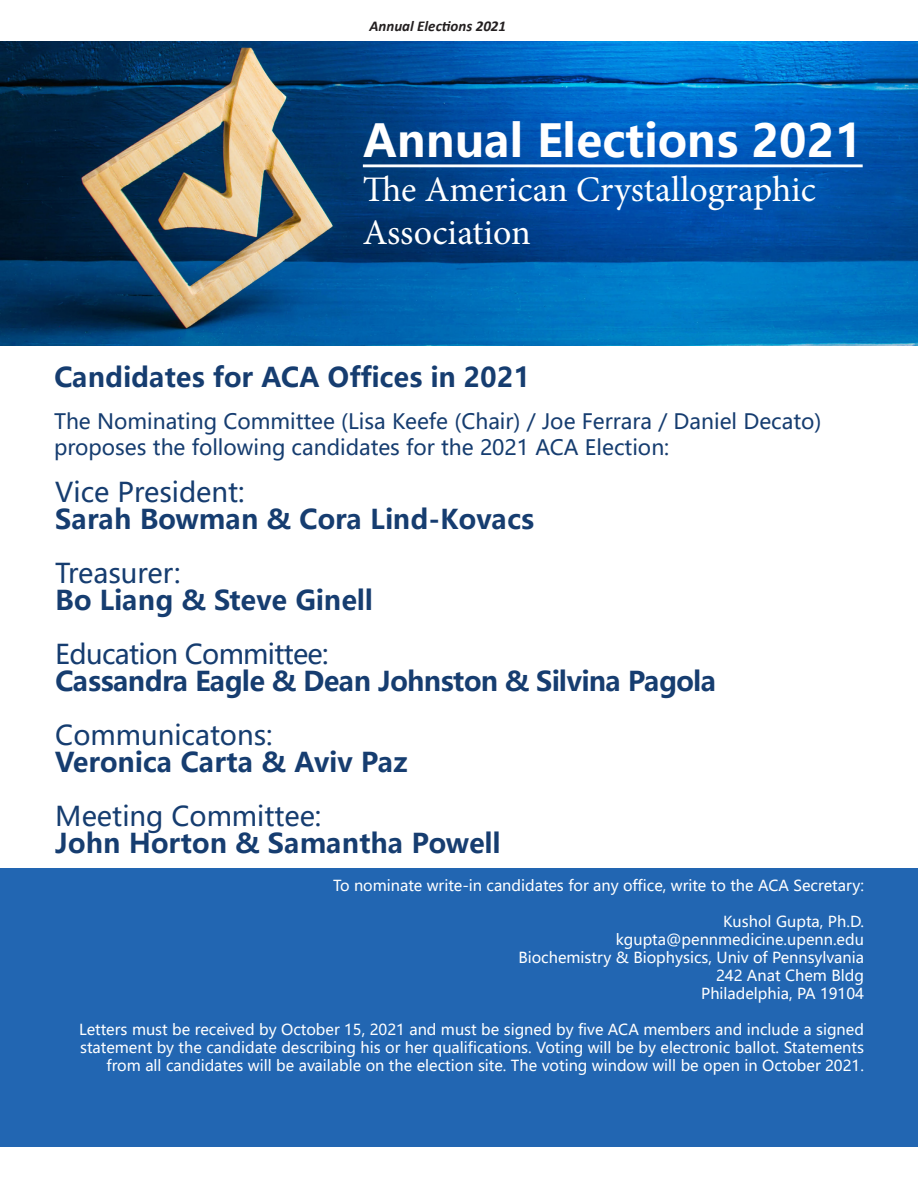
<style>
.page{position:relative;width:918px;height:1188px;background:#fff}
.page>*{position:absolute;margin:0;border:0;box-sizing:border-box;transform-origin:0 0}
.t1{font:700 45px "Microsoft Ya Hei";color:#fff}
.t2{font:36px/43.2px "Minion Pro";color:#fff}
.t3{font:700 27px/27px "Microsoft Ya Hei";color:#163d70}
.t4{font:700 27px/27px "Microsoft Ya Hei";letter-spacing:-.025em;color:#163d70}
.t5{font:21px/25.2px "Microsoft Ya Hei";color:#163d70}
.t6{font:15px/18px "Microsoft Ya Hei";color:#fff;text-align:right}
.t7{font:italic 700 15px "Calibri";color:#231f20}
.s1{font-weight:400}
</style>
<div class="page">
<img style="left:0;top:41px;width:918px;height:305px">
<hr style="left:363px;top:164px;width:500px;height:3px;background:#fff">
<div style="left:0;top:868px;width:918px;height:279px;background:#2266b2"></div>
<p class="t7" style="left:370px;top:16px;width:138px">Annual Elections 2021</p>
<p class="t1" style="left:363px;top:109px;width:501px">Annual Elections 2021</p>
<p class="t2" style="left:363px;top:168px;width:455px">The American Crystallographic<br>Association</p>
<p class="t3" style="left:54px;top:362px;width:478px">Candidates for ACA Offices in 2021</p>
<p class="t5" style="left:54px;top:409px;width:769px">The Nominating Committee (Lisa Keefe (Chair) / Joe Ferrara / Daniel Decato) proposes the following candidates for the 2021 ACA Election:</p>
<p class="t3" style="left:55px;top:478px;width:480px"><span class="s1">Vice President:<br></span>Sarah Bowman &amp; Cora Lind-Kovacs</p>
<p class="t3" style="left:55px;top:559px;width:319px"><span class="s1">Treasurer:<br></span>Bo Liang &amp; Steve Ginell</p>
<p class="t4" style="left:55px;top:640px;width:662px"><span class="s1">Education Committee:<br></span>Cassandra Eagle &amp; Dean Johnston &amp; Silvina Pagola</p>
<p class="t3" style="left:55px;top:721px;width:354px"><span class="s1">Communicatons:<br></span>Veronica Carta &amp; Aviv Paz</p>
<p class="t3" style="left:55px;top:802px;width:447px"><span class="s1">Meeting Committee:<br></span>John Horton &amp; Samantha Powell</p>
<p class="t6" style="left:333px;top:876px;width:532px">To nominate write-in candidates for any office, write to the ACA Secretary:</p>
<p class="t6" style="left:518px;top:912px;width:347px">Kushol Gupta, Ph.D. kgupta@pennmedicine.upenn.edu<br>Biochemistry &amp; Biophysics, Univ of Pennsylvania<br>242 Anat Chem Bldg<br>Philadelphia, PA 19104</p>
<p class="t6" style="left:79px;top:1020px;width:786px">Letters must be received by October 15, 2021 and must be signed by five ACA members and include a signed statement by the candidate describing his or her qualifications. Voting will be by electronic ballot. Statements from all candidates will be available on the election site. The voting window will be open in October 2021.</p>
</div>
